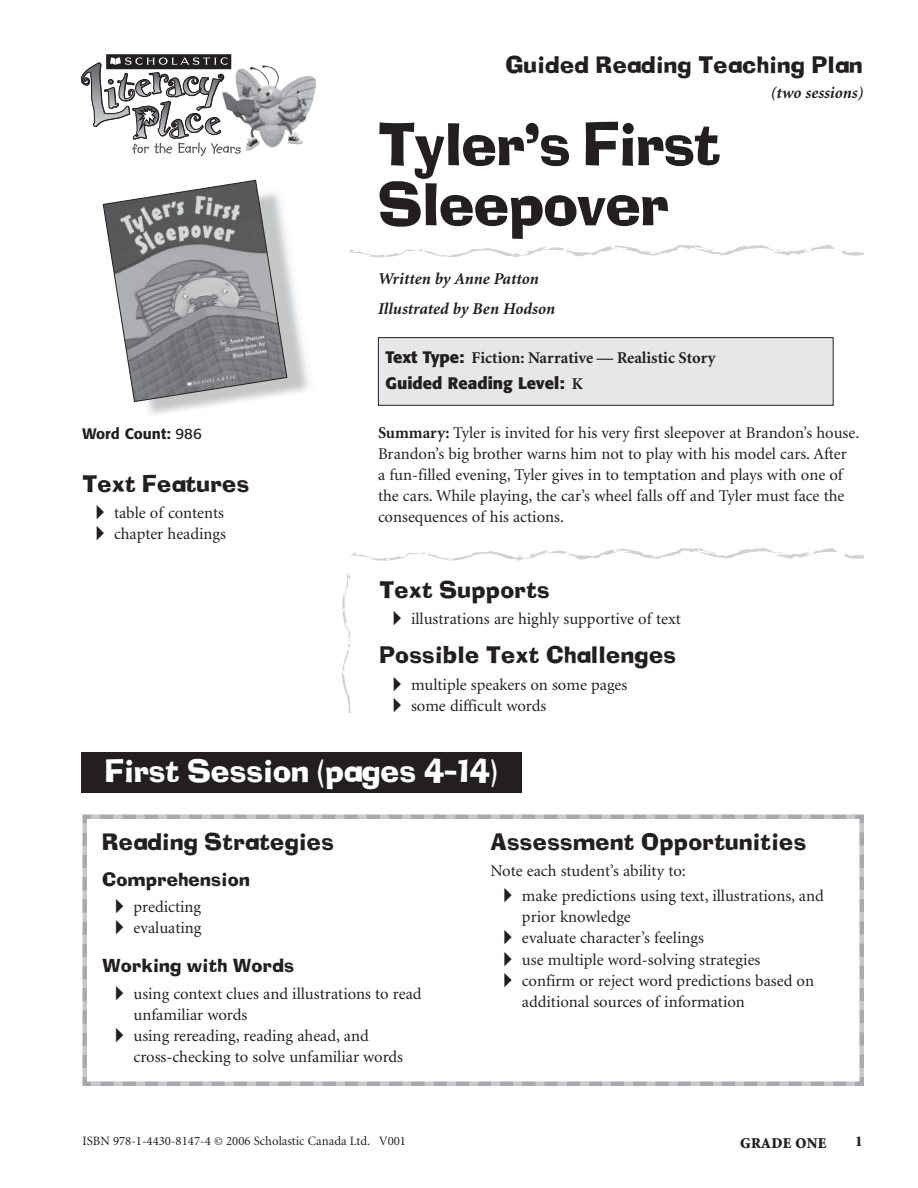
<style>
.page{position:relative;width:918px;height:1188px;background:#fff}
.page>*{position:absolute;margin:0;border:0;box-sizing:border-box;transform-origin:0 0}
.t1{font:57px/60px "Neo Ad Lib";letter-spacing:-.02em;color:#231f20}
.t2{font:30px "Neo Ad Lib";color:#fff}
.t3{font:22.5px "Neo Ad Lib";letter-spacing:.02em;color:#231f20}
.t4{font:18px "Neo Ad Lib";letter-spacing:.02em;color:#231f20}
.t5{font:16.5px/21px "Minion";color:#231f20}
.t6{font:italic 700 16.5px/30px "Minion";color:#231f20}
.t7{font:700 16.5px "Minion";color:#231f20}
.t8{font:700 16.5px "Formata";color:#231f20}
.t9{font:500 15px "Formata";color:#231f20}
.t10{font:900 15px "Minion";letter-spacing:.025em;color:#231f20}
.t11{font:12.75px "Minion";color:#231f20}
.s1{font-weight:400}
.s2{font-family:"European Pi Three"}
.s3{font-family:"Formata"}
.s4{font-family:"Minion"}
.s5{font-weight:700}
.s6{font-family:"Minion Pro"}
</style>
<div class="page">
<svg style="left:134px;top:254px;width:244px;height:161px"></svg>
<svg style="left:102px;top:179px;width:186px;height:223px;background:#9d9ea0"></svg>
<img style="left:241px;top:115px;width:61px;height:36px">
<svg style="left:81px;top:54px;width:160px;height:102px"></svg>
<svg style="left:82px;top:814px;width:782px;height:272px"></svg>
<div style="left:81px;top:753px;width:441px;height:40px;background:#231f20"></div>
<div style="left:378px;top:338px;width:455px;height:67px;background:#e6e7e9"></div>
<div style="left:378px;top:337px;width:456px;height:69px;border:1px solid #231f20"></div>
<svg style="left:347px;top:245px;width:517px;height:19px"></svg>
<svg style="left:342px;top:548px;width:522px;height:165px"></svg>
<h3 class="t3" style="left:506px;top:56px;width:358px">Guided Reading Teaching Plan</h3>
<p class="t9" style="left:82px;top:427px;width:121px">Word Count: <span class="s1">986</span></p>
<h3 class="t3" style="left:82px;top:475px;width:168px">Text Features</h3>
<p class="t5" style="left:96px;top:504px;width:129px"><span class="s2">-</span> table of contents</p>
<p class="t5" style="left:96px;top:525px;width:132px"><span class="s2">-</span> chapter headings</p>
<h1 class="t1" style="left:378px;top:121px;width:344px">Tyler’s First<br>Sleepover</h1>
<p class="t6" style="left:378px;top:265px;width:179px">Written by Anne Patton<br>Illustrated by Ben Hodson</p>
<p class="t7" style="left:386px;top:351px;width:332px"><span class="s3">Text Type:</span> Fiction: Narrative — Realistic Story</p>
<p class="t8" style="left:386px;top:376px;width:199px">Guided Reading Level: <span class="s4">K</span></p>
<p class="t6" style="left:771px;top:79px;width:94px">(two sessions)</p>
<p class="t5" style="left:378px;top:423px;width:483px"><span class="s5">Summary:</span> Tyler is invited for his very first sleepover at Brandon’s house.<br>Brandon’s big brother warns him not to play with his model cars. After<br>a fun-filled evening, Tyler gives in to temptation and plays with one of the cars. While playing, the car’s wheel falls off and Tyler must face the consequences of his actions.</p>
<h3 class="t3" style="left:380px;top:581px;width:172px">Text Supports</h3>
<p class="t5" style="left:393px;top:610px;width:289px"><span class="s2">-</span> illustrations are highly supportive of text</p>
<h3 class="t3" style="left:380px;top:646px;width:298px">Possible Text Challenges</h3>
<p class="t5" style="left:393px;top:675px;width:236px"><span class="s2">-</span> multiple speakers on some pages</p>
<p class="t5" style="left:393px;top:696px;width:155px"><span class="s2">-</span> some difficult words</p>
<h2 class="t2" style="left:105px;top:759px;width:394px">First Session (pages 4–14)</h2>
<h3 class="t3" style="left:102px;top:833px;width:234px">Reading Strategies</h3>
<p class="t4" style="left:102px;top:872px;width:149px">Comprehension</p>
<p class="t5" style="left:116px;top:898px;width:87px"><span class="s2">-</span> predicting</p>
<p class="t5" style="left:116px;top:919px;width:88px"><span class="s2">-</span> evaluating</p>
<p class="t4" style="left:102px;top:959px;width:194px">Working with Words</p>
<p class="t5" style="left:134px;top:984px;width:290px;text-indent:-18px"><span class="s2">-</span> using context clues and illustrations to read unfamiliar words</p>
<p class="t5" style="left:134px;top:1026px;width:271px;text-indent:-18px"><span class="s2">-</span> using rereading, reading ahead, and cross-checking to solve unfamiliar words</p>
<p class="t11" style="left:83px;top:1136px;width:325px">ISBN <span class="s6">978-1-4430-8147-4</span> © 2006 Scholastic Canada Ltd. V00<span class="s6">1</span></p>
<h3 class="t3" style="left:490px;top:833px;width:317px">Assessment Opportunities</h3>
<p class="t5" style="left:490px;top:862px;width:197px">Note each student’s ability to:</p>
<p class="t5" style="left:522px;top:887px;width:303px;text-indent:-18px"><span class="s2">-</span> make predictions using text, illustrations, and prior knowledge</p>
<p class="t5" style="left:504px;top:929px;width:201px"><span class="s2">-</span> evaluate character’s feelings</p>
<p class="t5" style="left:504px;top:950px;width:258px"><span class="s2">-</span> use multiple word-solving strategies</p>
<p class="t5" style="left:522px;top:971px;width:294px;text-indent:-18px"><span class="s2">-</span> confirm or reject word predictions based on additional sources of information</p>
<p class="t10" style="left:740px;top:1137px;width:88px">GRADE ONE</p>
<p class="t10" style="left:855px;top:1136px;width:9px">1</p>
</div>
